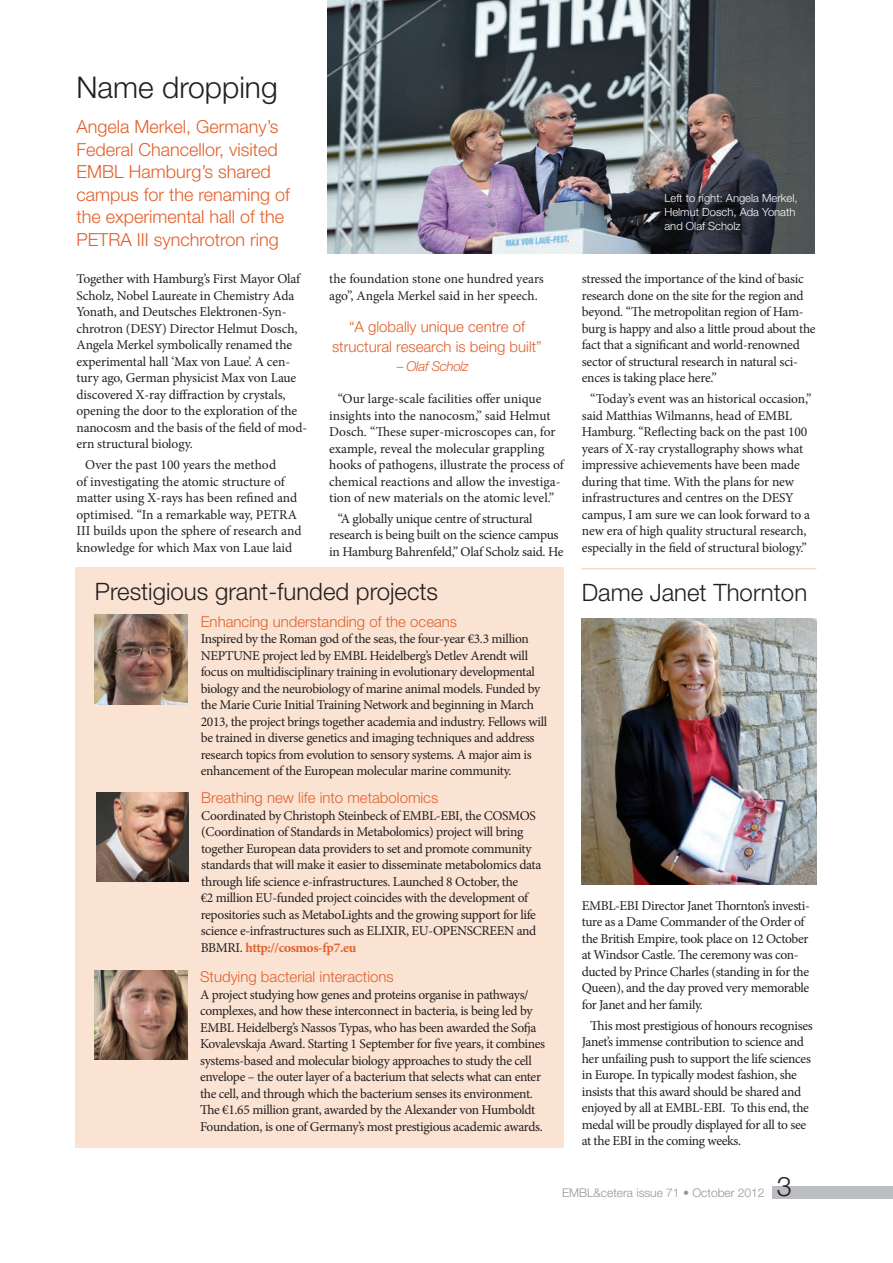
<style>
.page{position:relative;width:893px;height:1263px;background:#fff}
.page>*{position:absolute;margin:0;border:0;box-sizing:border-box;transform-origin:0 0}
.t1{font:300 30px "Helvetica Neue LT Pro";color:#231f20}
.t2{font:300 27px "Helvetica Neue LT Pro";color:#231f20}
.t3{font:300 24px "Helvetica Neue LT Pro";color:#231f20}
.t4{font:300 18px/22.5px "Helvetica Neue LT Pro";color:#e2602b}
.t5{font:300 15px/19.5px "Helvetica Neue LT Pro";color:#e2602b;text-align:center}
.t6{font:13.5px/16.5px "Minion Pro";letter-spacing:-.025em;color:#231f20}
.t7{font:13.5px/16.5px "Minion Pro";letter-spacing:-.005em;color:#231f20}
.t8{font:13.5px/16.5px "Minion Pro";color:#231f20}
.t9{font:italic 300 13.5px "Helvetica Neue LT Pro";letter-spacing:-.025em;color:#e2602b}
.t10{font:300 12px "Helvetica Neue LT Pro";color:#939598}
.t11{font:300 11.25px/14.1px "Helvetica Neue LT Pro";color:#fff}
.s1{font-style:normal}
.s2{font-weight:700;color:#e2602b}
</style>
<div class="page">
<div style="left:772px;top:1186px;width:121px;height:13px;background:#bcbdc0"></div>
<img style="left:327px;top:0;width:488px;height:254px">
<img style="left:582px;top:618px;width:234px;height:267px">
<hr style="left:582px;top:568px;width:234px;height:1px;background:#f8d9c6">
<div style="left:76px;top:568px;width:488px;height:580px;background:#fbe3d3"></div>
<img style="left:96px;top:792px;width:93px;height:89px">
<img style="left:95px;top:615px;width:92px;height:89px">
<img style="left:95px;top:970px;width:92px;height:89px">
<h1 class="t1" style="left:77px;top:69px;width:203px">Name dropping</h1>
<h3 class="t4" style="left:77px;top:115px;width:215px">Angela Merkel, Germany’s<br>Federal Chancellor, visited<br>EMBL Hamburg’s shared campus for the renaming of the experimental hall of the<br>PETRA III synchrotron ring</h3>
<p class="t6" style="left:77px;top:271px;width:232px">Together with Hamburg’s First Mayor Olaf Scholz, Nobel Laureate in Chemistry Ada Yonath, and Deutsches Elektronen-Syn&shy;chrotron (DESY) Director Helmut Dosch, Angela Merkel symbolically renamed the experimental hall ‘Max von Laue’. A cen&shy;tury ago, German physicist Max von Laue discovered X-ray diffraction by crystals, opening the door to the exploration of the nanocosm and the basis of the field of mod&shy;ern structural biology.</p>
<p class="t7" style="left:77px;top:457px;width:226px;text-indent:9px">Over the past 100 years the method<br>of investigating the atomic structure of matter using X-rays has been refined and optimised. “In a remarkable way, PETRA III builds upon the sphere of research and knowledge for which Max von Laue laid</p>
<p class="t11" style="left:664px;top:190px;width:135px">Left to right: Angela Merkel,<br>Helmut Dosch, Ada Yonath and Olaf Scholz</p>
<p class="t7" style="left:329px;top:271px;width:216px">the foundation stone one hundred years ago”, Angela Merkel said in her speech.</p>
<p class="t5" style="left:332px;top:317px;width:211px">“A globally unique centre of structural research is being built”</p>
<p class="t9" style="left:397px;top:358px;width:73px"><span class="s1">–</span> Olaf Scholz</p>
<p class="t8" style="left:329px;top:391px;width:236px;text-indent:9px">“Our large-scale facilities offer unique insights into the nanocosm,” said Helmut Dosch. “These super-microscopes can, for example, reveal the molecular grappling hooks of pathogens, illustrate the process of chemical reactions and allow the investiga&shy;tion of new materials on the atomic level.”</p>
<p class="t6" style="left:329px;top:510px;width:236px;text-indent:9px">“A globally unique centre of structural research is being built on the science campus in Hamburg Bahrenfeld,” Olaf Scholz said. He</p>
<p class="t6" style="left:582px;top:271px;width:235px">stressed the importance of the kind of basic research done on the site for the region and beyond. “The metropolitan region of Ham&shy;burg is happy and also a little proud about the fact that a significant and world-renowned sector of structural research in natural sci&shy;ences is taking place here.”</p>
<p class="t6" style="left:582px;top:391px;width:231px;text-indent:9px">“Today’s event was an historical occasion,” said Matthias Wilmanns, head of EMBL Hamburg. “Reflecting back on the past 100 years of X-ray crystallography shows what impressive achievements have been made during that time. With the plans for new infrastructures and centres on the DESY campus, I am sure we can look forward to a new era of high quality structural research, especially in the field of structural biology.”</p>
<h3 class="t3" style="left:95px;top:576px;width:345px">Prestigious grant-funded projects</h3>
<h3 class="t3" style="left:582px;top:578px;width:227px">Dame Janet Thornton</h3>
<p class="t5" style="left:201px;top:611px;width:258px">Enhancing understanding of the oceans</p>
<p class="t6" style="left:201px;top:631px;width:348px">Inspired by the Roman god of the seas, the four-year €3.3 million NEPTUNE project led by EMBL Heidelberg’s Detlev Arendt will focus on multidisciplinary training in evolutionary developmental biology and the neurobiology of marine animal models. Funded by the Marie Curie Initial Training Network and beginning in March 2013, the project brings together academia and industry. Fellows will be trained in diverse genetics and imaging techniques and address research topics from evolution to sensory systems. A major aim is enhancement of the European molecular marine community.</p>
<p class="t5" style="left:201px;top:788px;width:239px">Breathing new life into metabolomics</p>
<p class="t6" style="left:201px;top:807px;width:342px">Coordinated by Christoph Steinbeck of EMBL-EBI, the COSMOS (Coordination of Standards in Metabolomics) project will bring together European data providers to set and promote community standards that will make it easier to disseminate metabolomics data through life science e-infrastructures. Launched 8 October, the<br>€2 million EU-funded project coincides with the development of repositories such as MetaboLights and the growing support for life science e-infrastructures such as ELIXIR, EU-OPENSCREEN and BBMRI. <span class="s2">http://cosmos-fp7.eu</span></p>
<p class="t5" style="left:200px;top:967px;width:195px">Studying bacterial interactions</p>
<p class="t6" style="left:200px;top:986px;width:347px">A project studying how genes and proteins organise in pathways/ complexes, and how these interconnect in bacteria, is being led by EMBL Heidelberg’s Nassos Typas, who has been awarded the Sofja Kovalevskaja Award. Starting 1 September for five years, it combines systems-based and molecular biology approaches to study the cell envelope – the outer layer of a bacterium that selects what can enter the cell, and through which the bacterium senses its environment.<br>The €1.65 million grant, awarded by the Alexander von Humboldt Foundation, is one of Germany’s most prestigious academic awards.</p>
<p class="t6" style="left:582px;top:897px;width:230px">EMBL-EBI Director Janet Thornton’s investi&shy;ture as a Dame Commander of the Order of the British Empire, took place on 12 October at Windsor Castle. The ceremony was con&shy;ducted by Prince Charles (standing in for the Queen), and the day proved very memorable for Janet and her family.</p>
<p class="t6" style="left:582px;top:1017px;width:232px;text-indent:9px">This most prestigious of honours recognises Janet’s immense contribution to science and her unfailing push to support the life sciences in Europe. In typically modest fashion, she insists that this award should be shared and enjoyed by all at EMBL-EBI. To this end, the medal will be proudly displayed for all to see at the EBI in the coming weeks.</p>
<p class="t10" style="left:562px;top:1185px;width:204px">EMBL&amp;cetera issue 71 • October 2012</p>
<h2 class="t2" style="left:777px;top:1169px;width:17px">3</h2>
</div>
